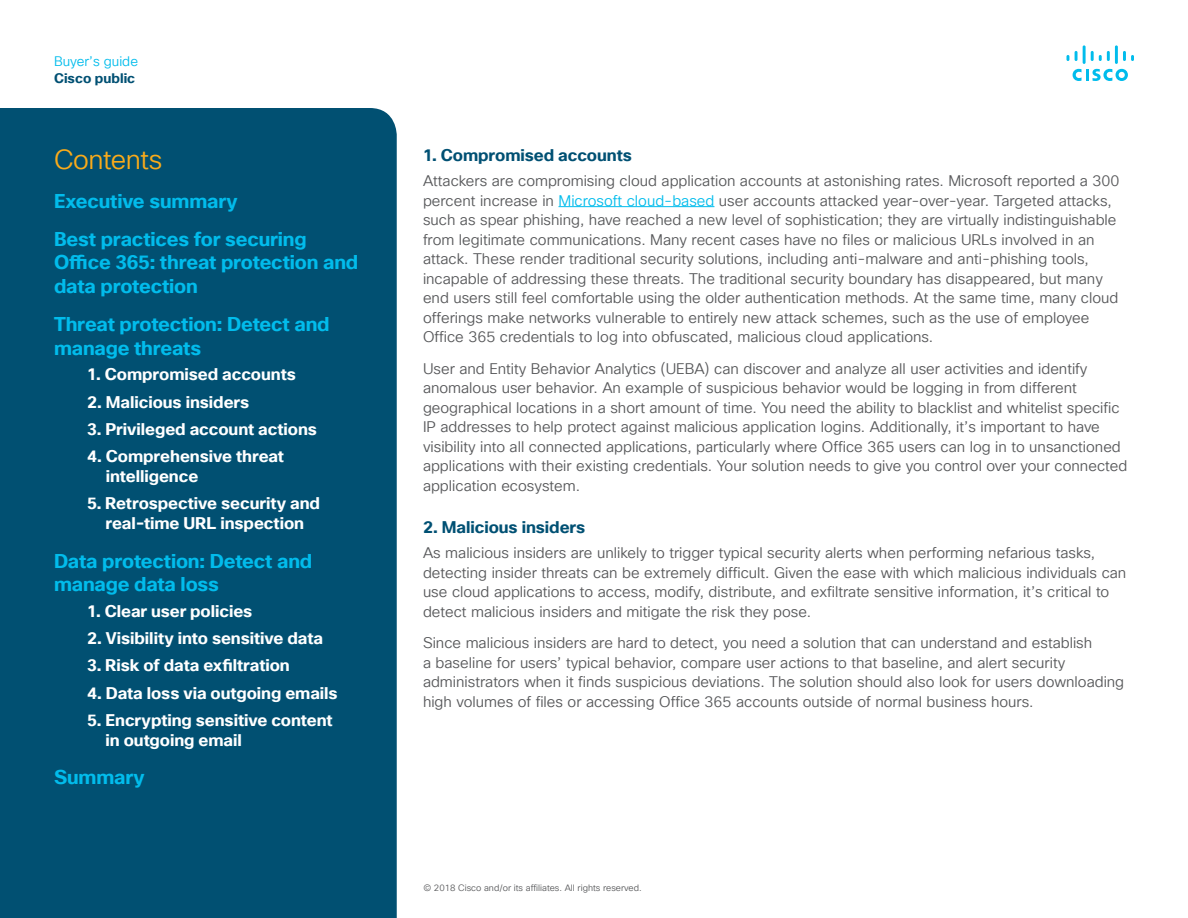
<style>
.page{position:relative;width:1188px;height:918px;background:#fff}
.page>*{position:absolute;margin:0;border:0;box-sizing:border-box;transform-origin:0 0}
.Subhead2_Orange{font:27px "Cisco Sans TT Light";letter-spacing:-.02em;color:#faab1a}
.Subhead3_Green{font:700 19.5px/23.4px "Cisco Sans TT";letter-spacing:-.01em;color:#01bcec}
.Subhead3_Indigo{font:700 16.5px/19.8px "Cisco Sans TT";letter-spacing:-.005em;color:#fff}
.Subhead3_Indigo-2{font:700 16.5px "Cisco Sans TT";letter-spacing:-.005em;color:#005073}
.Body{font:15px/19.5px "Cisco Sans TT Light";color:#57585a}
.t1{font:13.5px "Cisco Sans TT Light";color:#01bcec}
.t2{font:700 13.5px "Cisco Sans TT";color:#005073}
.t3{font:9px "Cisco Sans TT Light";color:#57585a}
.s1{color:#01bcec}
</style>
<div class="page">
<svg style="left:1073px;top:69px;width:55px;height:12px"></svg>
<svg style="left:1067px;top:55px;width:2px;height:6px"></svg>
<svg style="left:1075px;top:51px;width:3px;height:10px"></svg>
<hr style="left:1083px;top:45px;width:3px;height:19px;background:#01bcec">
<svg style="left:1091px;top:51px;width:19px;height:10px"></svg>
<hr style="left:1115px;top:45px;width:3px;height:19px;background:#01bcec">
<svg style="left:1123px;top:51px;width:11px;height:10px"></svg>
<div style="left:0;top:108px;width:397px;height:810px;background:#015072"></div>
<hr style="left:558px;top:206px;width:156px;height:1px;background:#01bcec">
<p class="t1" style="left:54px;top:53px;width:86px">Buyer’s guide</p>
<p class="t2" style="left:54px;top:69px;width:83px">Cisco public</p>
<p class="Subhead2_Orange" style="left:54px;top:142px;width:110px">Contents</p>
<p class="Subhead3_Green" style="left:54px;top:190px;width:185px">Executive summary</p>
<p class="Subhead3_Green" style="left:54px;top:228px;width:306px">Best practices for securing<br>Office 365: threat protection and data protection</p>
<p class="Subhead3_Green" style="left:54px;top:313px;width:277px">Threat protection: Detect and manage threats</p>
<p class="Subhead3_Indigo" style="left:87px;top:365px;width:211px">1. Compromised accounts</p>
<p class="Subhead3_Indigo" style="left:87px;top:392px;width:164px">2. Malicious insiders</p>
<p class="Subhead3_Indigo" style="left:87px;top:420px;width:232px">3. Privileged account actions</p>
<p class="Subhead3_Indigo" style="left:106px;top:447px;width:180px;text-indent:-19px">4. Comprehensive threat intelligence</p>
<p class="Subhead3_Indigo" style="left:87px;top:494px;width:235px;text-align:center">5. Retrospective security and real-time URL inspection</p>
<p class="Subhead3_Green" style="left:54px;top:550px;width:260px">Data protection: Detect and manage data loss</p>
<p class="Subhead3_Indigo" style="left:87px;top:602px;width:167px">1. Clear user policies</p>
<p class="Subhead3_Indigo" style="left:87px;top:629px;width:238px">2. Visibility into sensitive data</p>
<p class="Subhead3_Indigo" style="left:87px;top:656px;width:204px">3. Risk of data exfiltration</p>
<p class="Subhead3_Indigo" style="left:87px;top:683px;width:252px">4. Data loss via outgoing emails</p>
<p class="Subhead3_Indigo" style="left:106px;top:711px;width:229px;text-indent:-19px">5. Encrypting sensitive content in outgoing email</p>
<p class="Subhead3_Green" style="left:54px;top:766px;width:92px">Summary</p>
<p class="Subhead3_Indigo-2" style="left:423px;top:144px;width:211px">1. Compromised accounts</p>
<p class="Body" style="left:423px;top:172px;width:698px">Attackers are compromising cloud application accounts at astonishing rates. Microsoft reported a 300 percent increase in <span class="s1">Microsoft cloud-based</span> user accounts attacked year-over-year. Targeted attacks, such as spear phishing, have reached a new level of sophistication; they are virtually indistinguishable from legitimate communications. Many recent cases have no files or malicious URLs involved in an attack. These render traditional security solutions, including anti-malware and anti-phishing tools, incapable of addressing these threats. The traditional security boundary has disappeared, but many end users still feel comfortable using the older authentication methods. At the same time, many cloud offerings make networks vulnerable to entirely new attack schemes, such as the use of employee Office 365 credentials to log into obfuscated, malicious cloud applications.</p>
<p class="Body" style="left:423px;top:359px;width:706px">User and Entity Behavior Analytics (UEBA) can discover and analyze all user activities and identify anomalous user behavior. An example of suspicious behavior would be logging in from different geographical locations in a short amount of time. You need the ability to blacklist and whitelist specific IP addresses to help protect against malicious application logins. Additionally, it’s important to have visibility into all connected applications, particularly where Office 365 users can log in to unsanctioned applications with their existing credentials. Your solution needs to give you control over your connected application ecosystem.</p>
<p class="Subhead3_Indigo-2" style="left:423px;top:516px;width:164px">2. Malicious insiders</p>
<p class="Body" style="left:423px;top:544px;width:705px">As malicious insiders are unlikely to trigger typical security alerts when performing nefarious tasks, detecting insider threats can be extremely difficult. Given the ease with which malicious individuals can use cloud applications to access, modify, distribute, and exfiltrate sensitive information, it’s critical to detect malicious insiders and mitigate the risk they pose.</p>
<p class="Body" style="left:423px;top:634px;width:703px">Since malicious insiders are hard to detect, you need a solution that can understand and establish<br>a baseline for users’ typical behavior, compare user actions to that baseline, and alert security administrators when it finds suspicious deviations. The solution should also look for users downloading high volumes of files or accessing Office 365 accounts outside of normal business hours.</p>
<p class="t3" style="left:423px;top:882px;width:220px">© 2018 Cisco and/or its affiliates. All rights reserved.</p>
</div>
